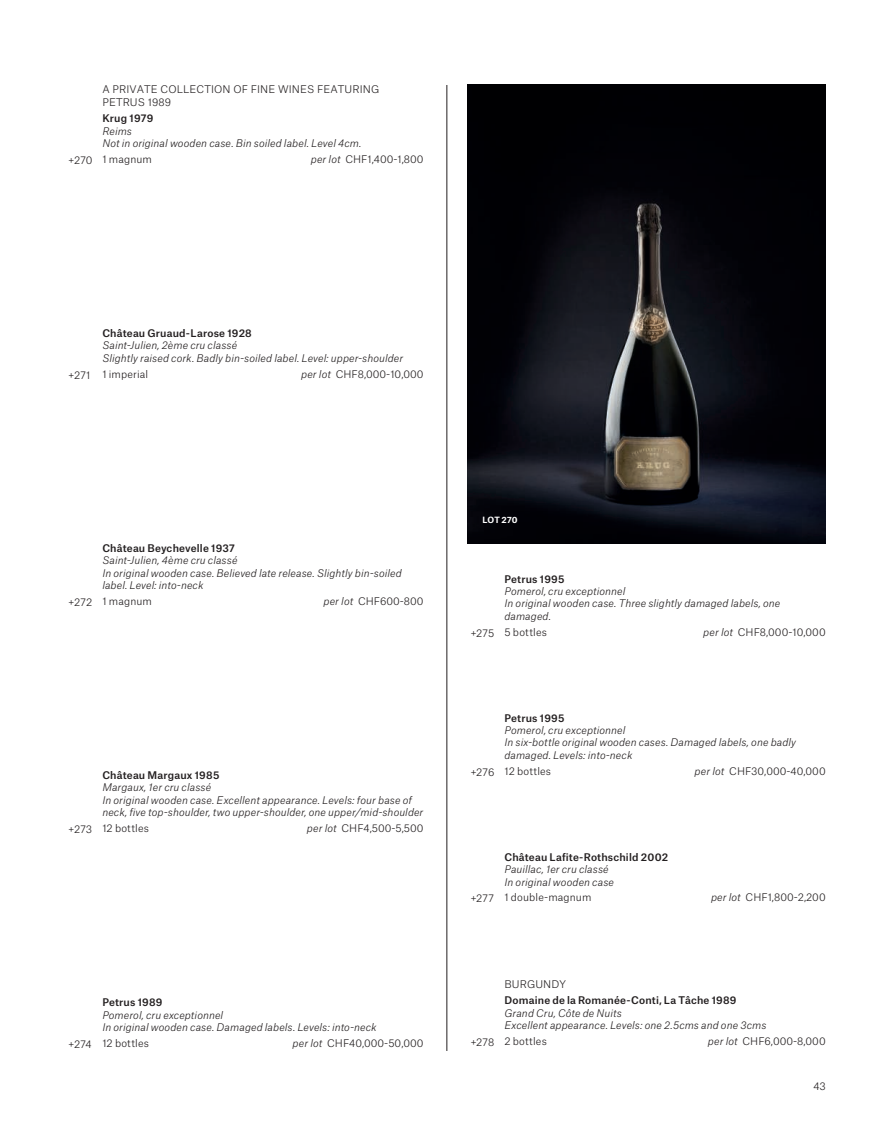
<style>
.page{position:relative;width:894px;height:1136px;background:#fff}
.page>*{position:absolute;margin:0;border:0;box-sizing:border-box;transform-origin:0 0}
.t1{font:italic 300 10.2px/12.3px "Atlas Grotesk";letter-spacing:.01em;color:#231f20}
.t2{font:300 10.2px/12.3px "Atlas Grotesk";letter-spacing:.01em;color:#231f20}
.t3{font:500 10.2px "Atlas Grotesk";letter-spacing:.02em;color:#231f20}
.t4{font:700 8.25px "Atlas Grotesk";letter-spacing:.01em;color:#fff}
.s1{font-style:italic}
</style>
<div class="page">
<hr style="left:446px;top:85px;width:1px;height:965px;background:#231f20">
<img style="left:468px;top:85px;width:357px;height:458px">
<p class="t2" style="left:102px;top:84px;width:278px">A PRIVATE COLLECTION OF FINE WINES FEATURING<br>PETRUS 1989</p>
<p class="t3" style="left:102px;top:114px;width:52px">Krug 1979</p>
<p class="t1" style="left:102px;top:125px;width:261px">Reims<br>Not in original wooden case. Bin soiled label. Level 4cm.</p>
<p class="t2" style="left:68px;top:153px;width:85px">+270 1 magnum</p>
<p class="t2" style="left:311px;top:153px;width:114px"><span class="s1">per lot</span> CHF1,400-1,800</p>
<p class="t3" style="left:102px;top:329px;width:151px">Château Gruaud-Larose 1928</p>
<p class="t1" style="left:102px;top:340px;width:302px">Saint-Julien, 2ème cru classé<br>Slightly raised cork. Badly bin-soiled label. Level: upper-shoulder</p>
<p class="t2" style="left:68px;top:368px;width:81px">+271 1 imperial</p>
<p class="t2" style="left:301px;top:368px;width:124px"><span class="s1">per lot</span> CHF8,000-10,000</p>
<p class="t3" style="left:102px;top:543px;width:134px">Château Beychevelle 1937</p>
<p class="t1" style="left:102px;top:555px;width:301px">Saint-Julien, 4ème cru classé<br>In original wooden case. Believed late release. Slightly bin-soiled label. Level: into-neck</p>
<p class="t2" style="left:68px;top:595px;width:85px">+272 1 magnum</p>
<p class="t2" style="left:323px;top:595px;width:102px"><span class="s1">per lot</span> CHF600-800</p>
<p class="t3" style="left:102px;top:770px;width:119px">Château Margaux 1985</p>
<p class="t1" style="left:102px;top:781px;width:322px">Margaux, 1er cru classé<br>In original wooden case. Excellent appearance. Levels: four base of neck, fve top-shoulder, two upper-shoulder, one upper/mid-shoulder</p>
<p class="t2" style="left:68px;top:822px;width:82px">+273 12 bottles</p>
<p class="t2" style="left:307px;top:822px;width:118px"><span class="s1">per lot</span> CHF4,500-5,500</p>
<p class="t3" style="left:102px;top:997px;width:62px">Petrus 1989</p>
<p class="t1" style="left:102px;top:1008px;width:276px">Pomerol, cru exceptionnel<br>In original wooden case. Damaged labels. Levels: into-neck</p>
<p class="t2" style="left:68px;top:1037px;width:82px">+274 12 bottles</p>
<p class="t2" style="left:292px;top:1037px;width:132px"><span class="s1">per lot</span> CHF40,000-50,000</p>
<p class="t4" style="left:482px;top:515px;width:37px">LOT 270</p>
<p class="t3" style="left:504px;top:574px;width:62px">Petrus 1995</p>
<p class="t1" style="left:504px;top:585px;width:277px">Pomerol, cru exceptionnel<br>In original wooden case. Three slightly damaged labels, one damaged.</p>
<p class="t2" style="left:470px;top:626px;width:78px">+275 5 bottles</p>
<p class="t2" style="left:703px;top:626px;width:124px"><span class="s1">per lot</span> CHF8,000-10,000</p>
<p class="t3" style="left:504px;top:713px;width:62px">Petrus 1995</p>
<p class="t1" style="left:504px;top:724px;width:293px">Pomerol, cru exceptionnel<br>In six-bottle original wooden cases. Damaged labels, one badly damaged. Levels: into-neck</p>
<p class="t2" style="left:470px;top:765px;width:82px">+276 12 bottles</p>
<p class="t2" style="left:694px;top:765px;width:132px"><span class="s1">per lot</span> CHF30,000-40,000</p>
<p class="t3" style="left:504px;top:852px;width:165px">Château Lafte-Rothschild 2002</p>
<p class="t1" style="left:504px;top:863px;width:111px">Pauillac, 1er cru classé<br>In original wooden case</p>
<p class="t2" style="left:470px;top:891px;width:122px">+277 1 double-magnum</p>
<p class="t2" style="left:711px;top:891px;width:116px"><span class="s1">per lot</span> CHF1,800-2,200</p>
<p class="t2" style="left:504px;top:978px;width:63px">BURGUNDY</p>
<p class="t3" style="left:504px;top:995px;width:234px">Domaine de la Romanée-Conti, La Tâche 1989</p>
<p class="t1" style="left:504px;top:1007px;width:263px">Grand Cru, Côte de Nuits<br>Excellent appearance. Levels: one 2.5cms and one 3cms</p>
<p class="t2" style="left:470px;top:1035px;width:78px">+278 2 bottles</p>
<p class="t2" style="left:707px;top:1035px;width:119px"><span class="s1">per lot</span> CHF6,000-8,000</p>
<p class="t2" style="left:813px;top:1080px;width:14px">43</p>
</div>
